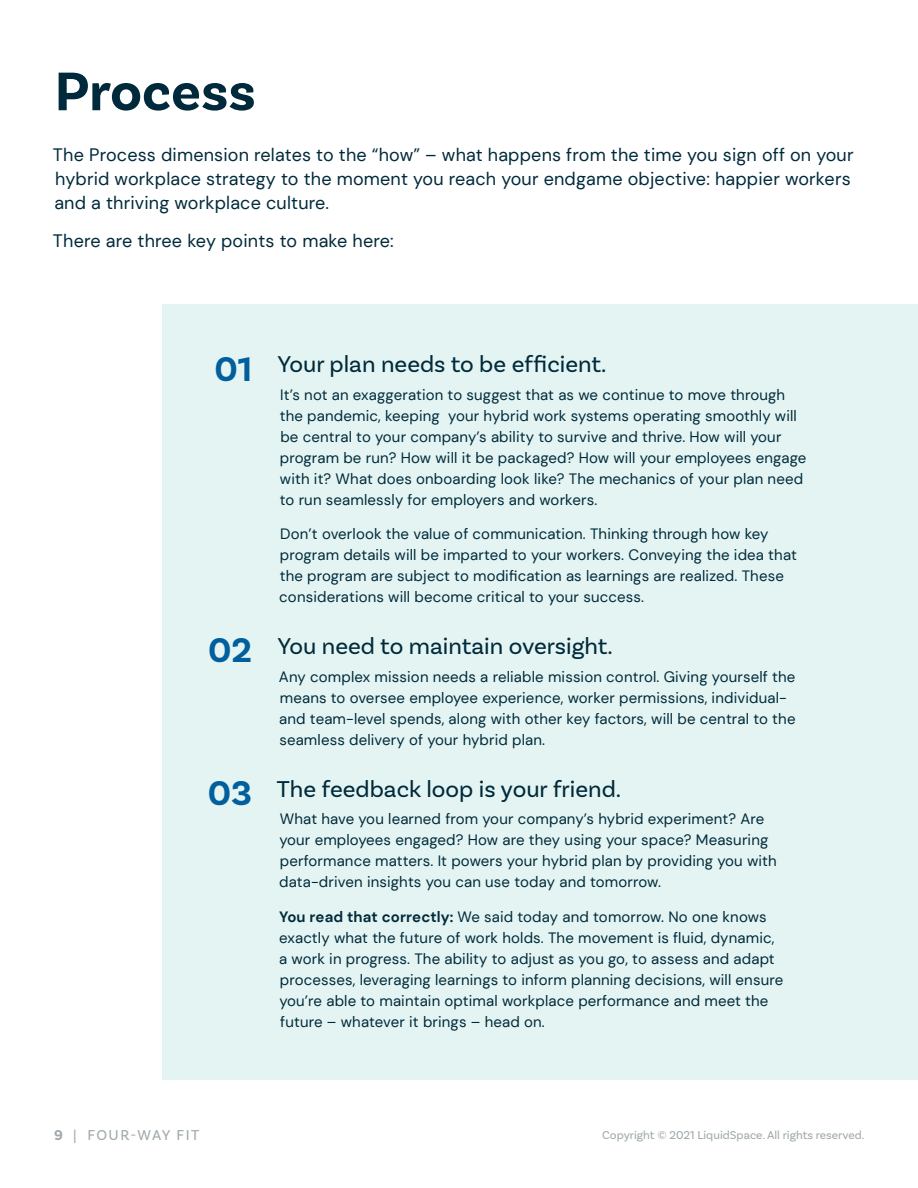
<style>
.page{position:relative;width:918px;height:1188px;background:#fff}
.page>*{position:absolute;margin:0;border:0;box-sizing:border-box;transform-origin:0 0}
.H1_-_lv2_TOC{font:700 57px "Basic Sans";color:#002a3b}
.Faux_Number_List{font:700 36px "Basic Sans";color:#005f9c}
.t1{font:24px "Basic Sans";color:#002a3b}
.Body_1{font:18px/24px "DM Sans";letter-spacing:.01em;color:#002a3b}
.Body_2{font:15px/21px "DM Sans";letter-spacing:.01em;color:#002a3b}
.t2{font:15px "Basic Sans";letter-spacing:.1em;color:#a0a9ad}
.t3{font:12px "Basic Sans";color:#a0a9ad}
.s1{font-weight:700}
</style>
<div class="page">
<div style="left:162px;top:305px;width:756px;height:775px;background:#e4f4f2"></div>
<p class="H1_-_lv2_TOC" style="left:55px;top:57px;width:203px">Process</p>
<p class="Body_1" style="left:53px;top:143px;width:802px">The Process dimension relates to the “how” – what happens from the time you sign off on your hybrid workplace strategy to the moment you reach your endgame objective: happier workers and a thriving workplace culture.</p>
<p class="Body_1" style="left:53px;top:228px;width:342px">There are three key points to make here:</p>
<p class="Faux_Number_List" style="left:214px;top:347px;width:39px">01</p>
<p class="Faux_Number_List" style="left:208px;top:628px;width:45px">02</p>
<p class="Faux_Number_List" style="left:208px;top:771px;width:46px">03</p>
<h3 class="t1" style="left:278px;top:350px;width:330px">Your plan needs to be efficient.</h3>
<p class="Body_2" style="left:280px;top:384px;width:528px">It’s not an exaggeration to suggest that as we continue to move through the pandemic, keeping your hybrid work systems operating smoothly will be central to your company’s ability to survive and thrive. How will your program be run? How will it be packaged? How will your employees engage with it? What does onboarding look like? The mechanics of your plan need to run seamlessly for employers and workers.</p>
<p class="Body_2" style="left:279px;top:524px;width:519px">Don’t overlook the value of communication. Thinking through how key program details will be imparted to your workers. Conveying the idea that the program are subject to modification as learnings are realized. These considerations will become critical to your success.</p>
<h3 class="t1" style="left:278px;top:632px;width:337px">You need to maintain oversight.</h3>
<p class="Body_2" style="left:279px;top:666px;width:518px">Any complex mission needs a reliable mission control. Giving yourself the means to oversee employee experience, worker permissions, individual&shy;and team-level spends, along with other key factors, will be central to the seamless delivery of your hybrid plan.</p>
<h3 class="t1" style="left:277px;top:774px;width:346px">The feedback loop is your friend.</h3>
<p class="Body_2" style="left:279px;top:809px;width:499px">What have you learned from your company’s hybrid experiment? Are your employees engaged? How are they using your space? Measuring performance matters. It powers your hybrid plan by providing you with data-driven insights you can use today and tomorrow.</p>
<p class="Body_2" style="left:279px;top:906px;width:506px"><span class="s1">You read that correctly:</span> We said today and tomorrow. No one knows exactly what the future of work holds. The movement is fluid, dynamic, a work in progress. The ability to adjust as you go, to assess and adapt processes, leveraging learnings to inform planning decisions, will ensure you’re able to maintain optimal workplace performance and meet the future – whatever it brings – head on.</p>
<p class="t2" style="left:54px;top:1126px;width:147px"><span class="s1">9</span> | FOUR-WAY FIT</p>
<p class="t3" style="left:602px;top:1127px;width:264px">Copyright © 2021 LiquidSpace. All rights reserved.</p>
</div>
